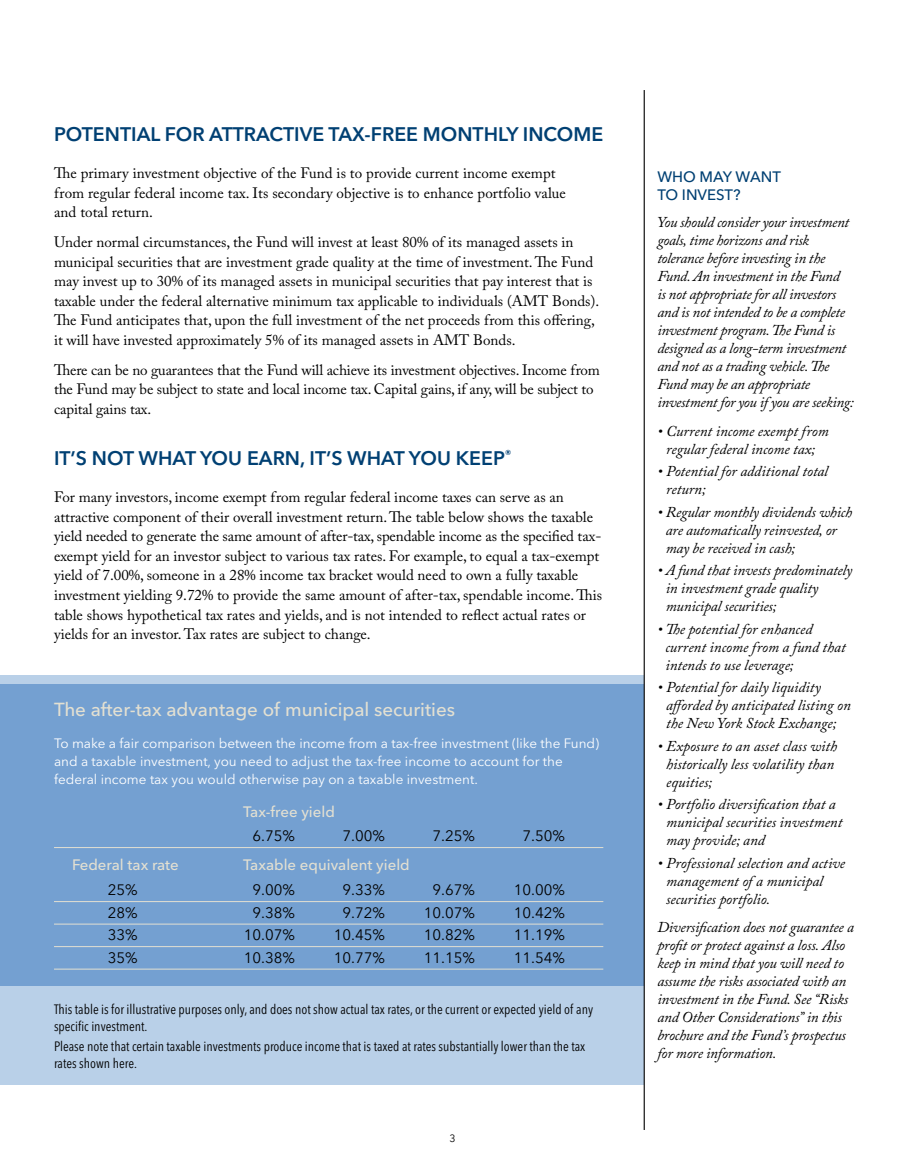
<style>
.page{position:relative;width:905px;height:1175px;background:#fff}
.page>*{position:absolute;margin:0;border:0;box-sizing:border-box;transform-origin:0 0}
.t1{font:600 19.5px "Avenir Next LT Pro";color:#004073}
.t2{font:500 18.75px "Avenir Next LT Pro";color:#e3e0d1}
.t3{font:15px/19.5px "Adobe Caslon Pro";color:#000}
.t4{font:italic 15px/18px "Adobe Caslon Pro";letter-spacing:-.01em;color:#000}
.t5{font:15px "Avenir Next LT Pro";color:#000}
.t6{font:500 15px "Avenir Next LT Pro";color:#e3e0d1}
.t7{font:500 15px/18px "Avenir Next LT Pro";letter-spacing:-.005em;color:#004073}
.t8{font:condensed 13.5px/16.5px "Avenir Next LT Pro";color:#000}
.t9{font:13.5px/18px "Avenir Next LT Pro";color:#fff}
</style>
<div class="page">
<div style="left:0;top:675px;width:644px;height:409px;background:#b9d0e8"></div>
<div style="left:0;top:684px;width:644px;height:302px;background:#74a0d1"></div>
<hr style="left:54px;top:847px;width:549px;height:1px;background:#e3e0d1">
<hr style="left:54px;top:901px;width:549px;height:1px;background:#e3e0d1">
<hr style="left:54px;top:923px;width:549px;height:1px;background:#e3e0d1">
<hr style="left:54px;top:946px;width:549px;height:1px;background:#e3e0d1">
<hr style="left:54px;top:968px;width:549px;height:1px;background:#e3e0d1">
<hr style="left:643px;top:90px;width:1px;height:1040px;background:#000">
<h1 class="t1" style="left:54px;top:122px;width:551px">POTENTIAL FOR ATTRACTIVE TAX-FREE MONTHLY IN COM E</h1>
<p class="t3" style="left:54px;top:163px;width:513px">The primary investment objective of the Fund is to provide current income exempt from regular federal income tax. Its secondary objective is to enhance portfolio value and total return.</p>
<p class="t3" style="left:54px;top:232px;width:547px">Under normal circumstances, the Fund will invest at least 80% of its managed assets in municipal securities that are investment grade quality at the time of investment. The Fund may invest up to 30% of its managed assets in municipal securities that pay interest that is taxable under the federal alternative minimum tax applicable to individuals (AMT Bonds).<br>The Fund anticipates that, upon the full investment of the net proceeds from this offering, it will have invested approximately 5% of its managed assets in AMT Bonds.</p>
<p class="t3" style="left:54px;top:360px;width:547px">There can be no guarantees that the Fund will achieve its investment objectives. Income from the Fund may be subject to state and local income tax. Capital gains, if any, will be subject to capital gains tax.</p>
<h1 class="t1" style="left:54px;top:446px;width:459px">IT’S N OT WHAT YOU EARN , IT’S WHAT YOU KEEP <sup>®</sup></h1>
<p class="t3" style="left:54px;top:487px;width:549px">For many investors, income exempt from regular federal income taxes can serve as an attractive component of their overall investment return. The table below shows the taxable yield needed to generate the same amount of after-tax, spendable income as the specified tax&shy;exempt yield for an investor subject to various tax rates. For example, to equal a tax-exempt yield of 7.00%, someone in a 28% income tax bracket would need to own a fully taxable investment yielding 9.72% to provide the same amount of after-tax, spendable income. This table shows hypothetical tax rates and yields, and is not intended to reflect actual rates or yields for an investor. Tax rates are subject to change.</p>
<p class="t2" style="left:54px;top:698px;width:402px">The after-tax advantage of municipal securities</p>
<p class="t9" style="left:54px;top:734px;width:546px">To make a fair comparison between the income from a tax-free investment (like the Fund) and a taxable investment, you need to adjust the tax-free income to account for the federal income tax you would otherwise pay on a taxable investment.</p>
<p class="t6" style="left:243px;top:803px;width:93px">Tax-free yield</p>
<p class="t5" style="left:252px;top:827px;width:44px">6.75%</p>
<p class="t5" style="left:342px;top:827px;width:44px">7.00%</p>
<p class="t5" style="left:432px;top:827px;width:44px">7.25%</p>
<p class="t5" style="left:522px;top:827px;width:44px">7.50%</p>
<p class="t6" style="left:72px;top:855px;width:108px">Federal tax rate</p>
<p class="t6" style="left:243px;top:855px;width:168px">Taxable equivalent yield</p>
<p class="t5" style="left:108px;top:881px;width:31px">25%</p>
<p class="t5" style="left:252px;top:881px;width:44px">9.00%</p>
<p class="t5" style="left:342px;top:881px;width:44px">9.33%</p>
<p class="t5" style="left:432px;top:881px;width:44px">9.67%</p>
<p class="t5" style="left:514px;top:881px;width:53px">10.00%</p>
<p class="t5" style="left:108px;top:903px;width:31px">28%</p>
<p class="t5" style="left:252px;top:903px;width:44px">9.38%</p>
<p class="t5" style="left:342px;top:903px;width:44px">9.72%</p>
<p class="t5" style="left:424px;top:903px;width:53px">10.07%</p>
<p class="t5" style="left:514px;top:903px;width:53px">10.42%</p>
<p class="t5" style="left:108px;top:926px;width:31px">33 %</p>
<p class="t5" style="left:244px;top:926px;width:53px">10.07%</p>
<p class="t5" style="left:334px;top:926px;width:53px">10.45%</p>
<p class="t5" style="left:424px;top:926px;width:53px">10.82%</p>
<p class="t5" style="left:514px;top:926px;width:53px">11.19%</p>
<p class="t5" style="left:108px;top:948px;width:31px">35%</p>
<p class="t5" style="left:244px;top:948px;width:53px">10.38%</p>
<p class="t5" style="left:334px;top:948px;width:53px">10.77%</p>
<p class="t5" style="left:424px;top:948px;width:53px">11.15%</p>
<p class="t5" style="left:514px;top:948px;width:53px">11.54%</p>
<p class="t8" style="left:54px;top:1001px;width:540px">This table is for illustrative purposes only, and does not show actual tax rates, or the current or expected yield of any specific investment.</p>
<p class="t8" style="left:54px;top:1038px;width:533px">Please note that certain taxable investments produce income that is taxed at rates substantially lower than the tax rates shown here.</p>
<p class="t7" style="left:657px;top:167px;width:104px">who may want to inve</p>
<p class="t7" style="left:716px;top:185px;width:26px">st?</p>
<p class="t4" style="left:657px;top:213px;width:198px">You should consider your investment goals, time horizons and risk tolerance before investing in the Fund. An investment in the Fund<br>is not appropriate for all investors and is not intended to be a complete investment program. The Fund is designed as a long-term investment and not as a trading vehicle. The Fund may be an appropriate investment for you if you are seeking:</p>
<p class="t4" style="left:657px;top:421px;width:173px;text-align:center">• Current income exempt from regular federal income tax;</p>
<p class="t4" style="left:666px;top:462px;width:163px;text-indent:-9px">• Potential for additional total return;</p>
<p class="t4" style="left:665px;top:502px;width:188px;text-indent:-8px">• Regular monthly dividends which are automatically reinvested, or may be received in cash;</p>
<p class="t4" style="left:665px;top:561px;width:188px;text-indent:-8px">• A fund that invests predominately in investment grade quality municipal securities;</p>
<p class="t4" style="left:665px;top:619px;width:182px;text-indent:-8px">• The potential for enhanced current income from a fund that intends to use leverage;</p>
<p class="t4" style="left:666px;top:678px;width:186px;text-indent:-9px">• Potential for daily liquidity afforded by anticipated listing on the New York Stock Exchange;</p>
<p class="t4" style="left:666px;top:736px;width:173px;text-indent:-9px">• Exposure to an asset class with historically less volatility than equities;</p>
<p class="t4" style="left:666px;top:795px;width:178px;text-indent:-9px">• Portfolio diversification that a municipal securities investment may provide; and</p>
<p class="t4" style="left:666px;top:853px;width:180px;text-indent:-9px">• Professional selection and active management of a municipal securities portfolio.</p>
<p class="t4" style="left:657px;top:918px;width:198px">Diversification does not guarantee a profit or protect against a loss. Also keep in mind that you will need to assume the risks associated with an investment in the Fund. See “Risks and Other Considerations” in this brochure and the Fund’s prospectus for more information.</p>
</div>
